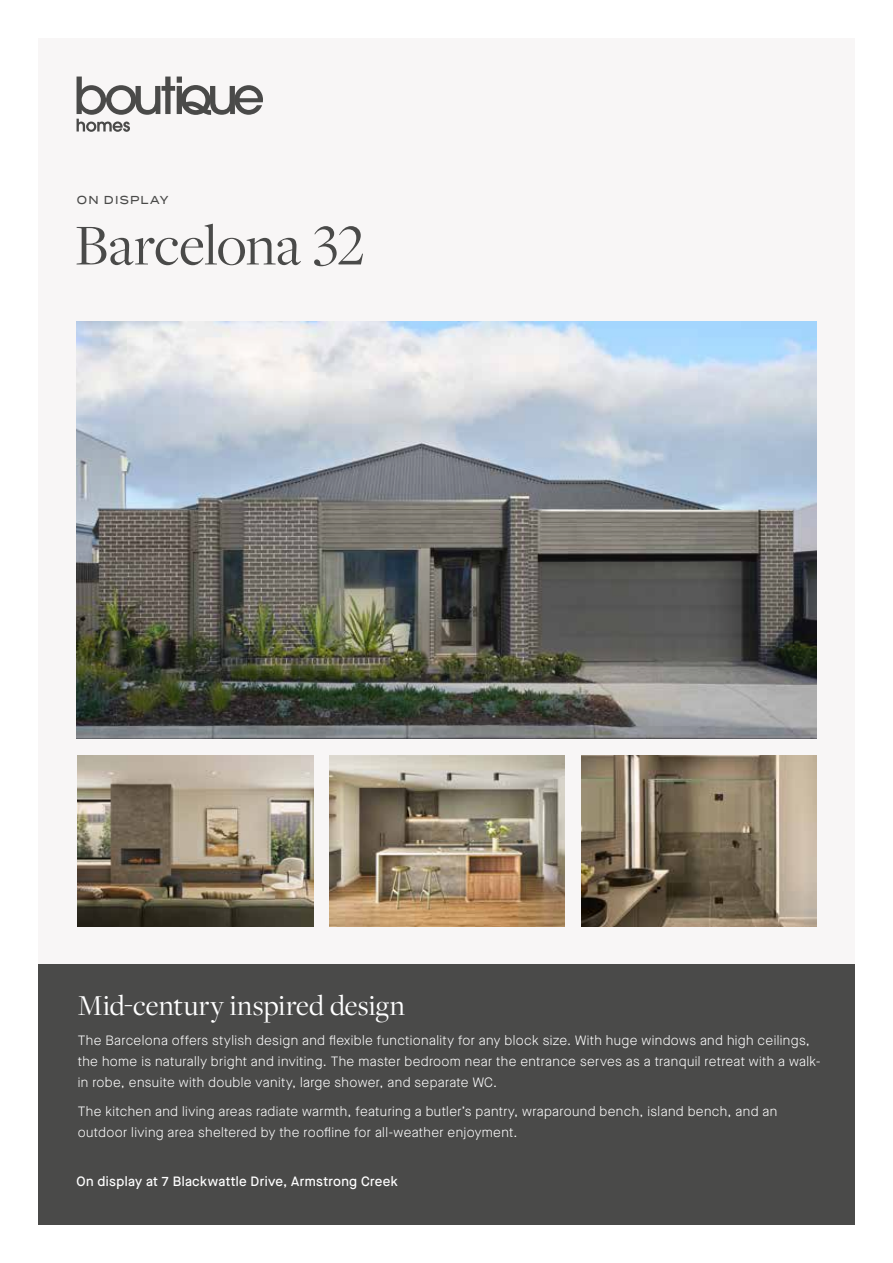
<style>
.page{position:relative;width:893px;height:1263px;background:#fff}
.page>*{position:absolute;margin:0;border:0;box-sizing:border-box;transform-origin:0 0}
.t1{font:60px "Freight Disp Pro";letter-spacing:-.015em;color:#4a4a49}
.t2{font:30px "Freight Disp Pro";letter-spacing:.005em;color:#fff}
.t3{font:300 13.5px/21px "Maison Neue";letter-spacing:.03em;color:#fff}
.t4{font:500 13.5px "Maison Neue";letter-spacing:.025em;color:#fff}
.t5{font:500 11.55px "Termina";letter-spacing:.115em;color:#4a4a49;scale:.91 1}
</style>
<div class="page">
<div style="left:38px;top:38px;width:817px;height:1187px;background:#f8f6f6"></div>
<svg style="left:77px;top:77px;width:186px;height:55px"></svg>
<div style="left:38px;top:964px;width:817px;height:261px;background:#4a4a49"></div>
<img style="left:77px;top:322px;width:739px;height:416px">
<img style="left:581px;top:755px;width:235px;height:171px">
<img style="left:78px;top:755px;width:235px;height:171px">
<img style="left:330px;top:755px;width:235px;height:171px">
<p class="t5" style="left:77px;top:192px;width:102px">ON DISPLAY</p>
<h1 class="t1" style="left:75px;top:206px;width:291px">Barcelona 32</h1>
<h2 class="t2" style="left:78px;top:986px;width:329px">Mid-century inspired design</h2>
<p class="t3" style="left:78px;top:1030px;width:744px">The Barcelona offers stylish design and flexible functionality for any block size. With huge windows and high ceilings, the home is naturally bright and inviting. The master bedroom near the entrance serves as a tranquil retreat with a walk&shy;in robe, ensuite with double vanity, large shower, and separate WC.</p>
<p class="t3" style="left:78px;top:1101px;width:701px">The kitchen and living areas radiate warmth, featuring a butler’s pantry, wraparound bench, island bench, and an outdoor living area sheltered by the roofline for all-weather enjoyment.</p>
<p class="t4" style="left:77px;top:1172px;width:323px">On display at 7 Blackwattle Drive, Armstrong Creek</p>
</div>
